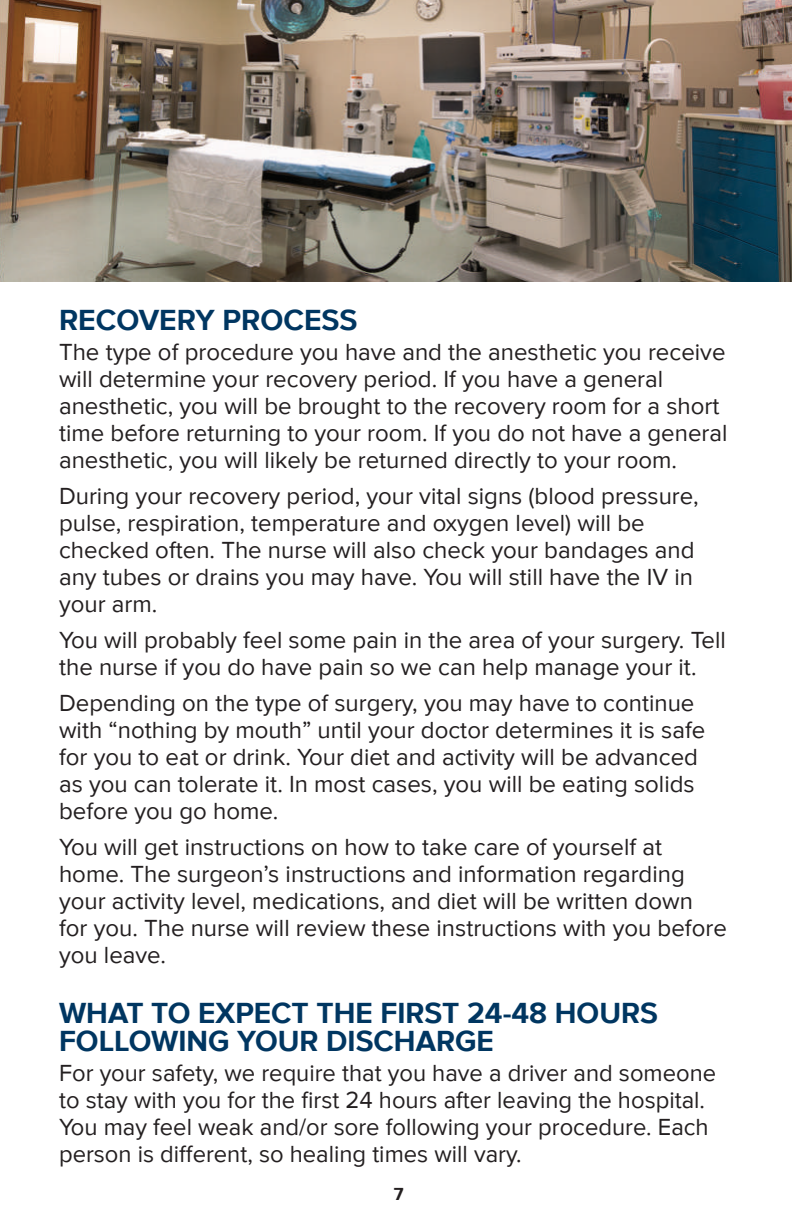
<style>
.page{position:relative;width:792px;height:1224px;background:#fff}
.page>*{position:absolute;margin:0;border:0;box-sizing:border-box;transform-origin:0 0}
.t1{font:700 30px/28px "Proxima Nova";color:#003661}
.t2{font:24px/27px "Proxima Nova";color:#231f20}
.t3{font:700 18px "Proxima Nova";color:#231f20}
</style>
<div class="page">
<img style="left:0;top:0;width:792px;height:281px">
<p class="t1" style="left:59px;top:308px;width:300px">RECOVERY PROCESS</p>
<p class="t2" style="left:59px;top:340px;width:670px">The type of procedure you have and the anesthetic you receive will determine your recovery period. If you have a general anesthetic, you will be brought to the recovery room for a short time before returning to your room. If you do not have a general anesthetic, you will likely be returned directly to your room.</p>
<p class="t2" style="left:59px;top:484px;width:641px">During your recovery period, your vital signs (blood pressure, pulse, respiration, temperature and oxygen level) will be checked often. The nurse will also check your bandages and any tubes or drains you may have. You will still have the IV in your arm.</p>
<p class="t2" style="left:59px;top:628px;width:668px">You will probably feel some pain in the area of your surgery. Tell the nurse if you do have pain so we can help manage your it.</p>
<p class="t2" style="left:59px;top:691px;width:648px">Depending on the type of surgery, you may have to continue with “nothing by mouth” until your doctor determines it is safe for you to eat or drink. Your diet and activity will be advanced as you can tolerate it. In most cases, you will be eating solids before you go home.</p>
<p class="t2" style="left:59px;top:835px;width:669px">You will get instructions on how to take care of yourself at home. The surgeon’s instructions and information regarding your activity level, medications, and diet will be written down for you. The nurse will review these instructions with you before you leave.</p>
<p class="t1" style="left:59px;top:1001px;width:600px">WHAT TO EXPECT THE FIRST 24-48 HOURS<br>FOLLOWING YOUR DISCHARGE</p>
<p class="t2" style="left:59px;top:1061px;width:659px">For your safety, we require that you have a driver and someone to stay with you for the first 24 hours after leaving the hospital.<br>You may feel weak and/or sore following your procedure. Each person is different, so healing times will vary.</p>
<p class="t3" style="left:394px;top:1184px;width:11px">7</p>
</div>
